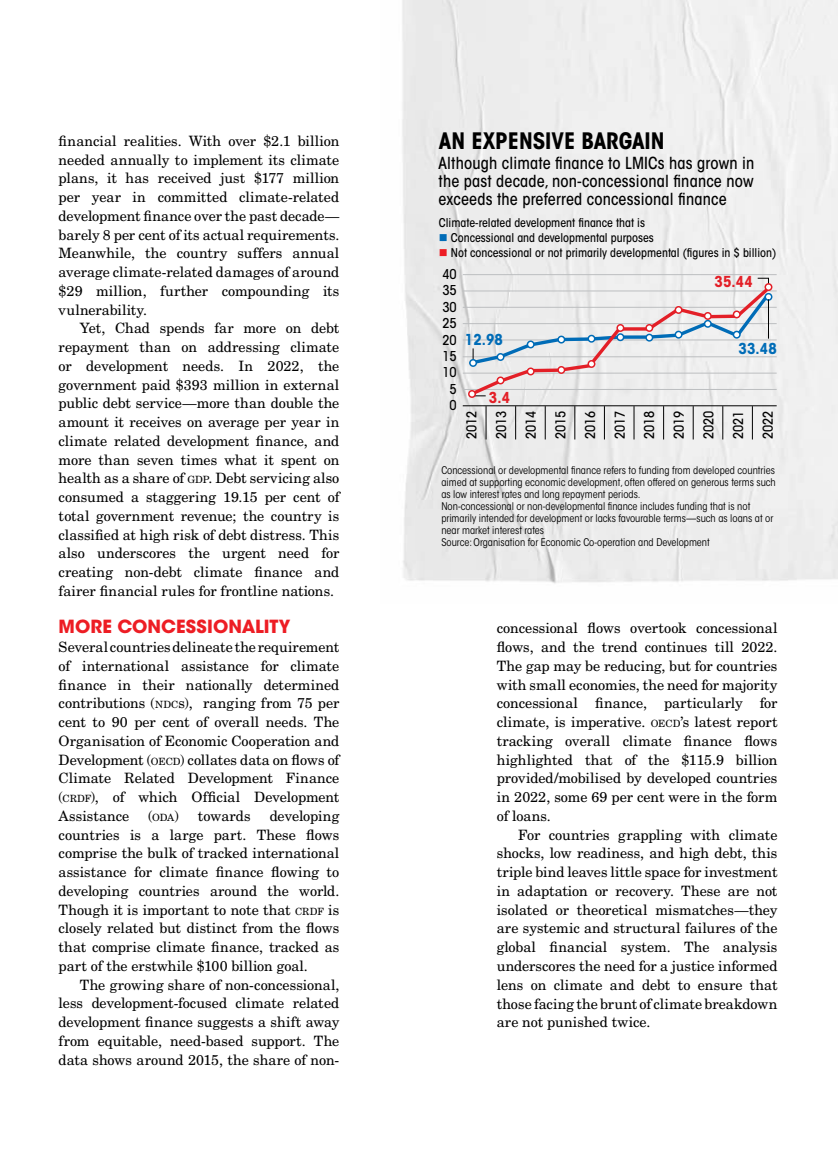
<style>
.page{position:relative;width:838px;height:1161px;background:#fff}
.page>*{position:absolute;margin:0;border:0;box-sizing:border-box;transform-origin:0 0}
.t1{font:700 condensed 22.5px "ITC Avant Garde Std";color:#000}
.t2{font:700 18px "ITC Avant Garde Std";color:#ed1d24}
.t3{font:500 condensed 16.5px/18px "ITC Avant Garde Std";letter-spacing:.01em;color:#000;text-align:justify}
.t4{font:700 condensed 15px "ITC Avant Garde Std";letter-spacing:.01em;color:#006cb7}
.t5{font:700 condensed 15px "ITC Avant Garde Std";color:#e31f27}
.t6{font:14.25px/18.8px "New Century Schlbk LT Std";color:#000;text-align:justify}
.t7{font:500 condensed 13.5px/29.5px "ITC Avant Garde Std";color:#000;text-align:center}
.t8{font:500 condensed 12px "ITC Avant Garde Std";color:#000}
.t9{font:condensed 10.5px/12px "ITC Avant Garde Std";color:#000}
.t10{font:10.05px "New Century Schlbk LT Std";color:#000}
.s1{font-size:10.05px}
.s2{font-style:inherit}
.s3{font-size:14.25px}
.s4{color:#006cb7}
.s5{color:#ed1d24}
</style>
<div class="page">
<div style="left:402px;top:0;width:436px;height:584px;background:#ededed"></div>
<hr style="left:485px;top:406px;width:1px;height:33px;background:#000">
<hr style="left:604px;top:406px;width:1px;height:33px;background:#000">
<hr style="left:545px;top:406px;width:1px;height:33px;background:#000">
<hr style="left:663px;top:406px;width:1px;height:33px;background:#000">
<hr style="left:752px;top:406px;width:1px;height:33px;background:#000">
<hr style="left:515px;top:406px;width:1px;height:33px;background:#000">
<hr style="left:633px;top:406px;width:1px;height:33px;background:#000">
<hr style="left:574px;top:406px;width:1px;height:33px;background:#000">
<hr style="left:722px;top:406px;width:1px;height:33px;background:#000">
<hr style="left:693px;top:406px;width:1px;height:33px;background:#000">
<hr style="left:463px;top:274px;width:313px;height:1px;background:#bcbec0">
<hr style="left:463px;top:291px;width:313px;height:1px;background:#bcbec0">
<hr style="left:463px;top:307px;width:313px;height:1px;background:#bcbec0">
<hr style="left:463px;top:323px;width:313px;height:1px;background:#bcbec0">
<hr style="left:463px;top:340px;width:313px;height:1px;background:#bcbec0">
<hr style="left:463px;top:356px;width:313px;height:1px;background:#bcbec0">
<hr style="left:463px;top:373px;width:313px;height:1px;background:#bcbec0">
<hr style="left:463px;top:389px;width:313px;height:1px;background:#bcbec0">
<hr style="left:463px;top:405px;width:313px;height:1px;background:#000">
<div style="left:764px;top:293px;width:8px;height:8px;border:2px solid #006cb7;border-radius:50%"></div>
<div style="left:764px;top:283px;width:8px;height:8px;border:2px solid #e31f27;border-radius:50%"></div>
<svg style="left:466px;top:277px;width:305px;height:122px"></svg>
<div style="left:468px;top:390px;width:8px;height:8px;border:2px solid #e31f27;border-radius:50%"></div>
<p class="t6" style="left:59px;top:131px;width:282px">financial realities. With over $2.1 billion needed annually to implement its climate plans, it has received just $177 million per year in committed climate-related development finance over the past decade— barely 8 per cent of its actual requirements.<br>Meanwhile, the country suffers annual average climate-related damages of around $29 million, further compounding its vulnerability.</p>
<p class="t6" style="left:59px;top:319px;width:282px;text-indent:21px">Yet, Chad spends far more on debt repayment than on addressing climate or development needs. In 2022, the government paid $393 million in external public debt service—more than double the amount it receives on average per year in climate related development finance, and more than seven times what it spent on health as a share of <span class="s1">GDP</span>. Debt servicing also consumed a staggering 19.15 per cent of total government revenue; the country is classified at high risk of debt distress. This also underscores the urgent need for creating non-debt climate finance and fairer financial rules for frontline nations.</p>
<p class="t2" style="left:59px;top:615px;width:233px">MORE CONCESSIONALITY</p>
<p class="t6" style="left:59px;top:638px;width:282px">Several countries delineate the requirement of international assistance for climate finance in their nationally determined contributions (<span class="s1">NDC</span>s<span class="s2">),</span> ranging from 75 per cent to 90 per cent of overall needs. The Organisation of Economic Cooperation and Development (<span class="s1">OECD</span>) collates data on flows of Climate Related Development Finance (<span class="s1">CRDF</span>), of which Official Development Assistance</p>
<p class="t10" style="left:148px;top:811px;width:32px"><span class="s3">(</span>ODA<span class="s3">)</span></p>
<p class="t6" style="left:198px;top:806px;width:54px">towards</p>
<p class="t6" style="left:59px;top:806px;width:282px;text-indent:211px">developing countries is a large part. These flows comprise the bulk of tracked international assistance for climate finance flowing to developing countries around the world.<br>Though it is important to note that <span class="s1">CRDF</span> is closely related but distinct from the flows that comprise climate finance, tracked as part of the erstwhile $100 billion goal.</p>
<p class="t6" style="left:59px;top:975px;width:282px;text-indent:21px">The growing share of non-concessional, less development-focused climate related development finance suggests a shift away from equitable, need-based support. The data shows around 2015, the share of non-</p>
<h1 class="t1" style="left:439px;top:126px;width:227px">AN EXPENSIVE BARGAIN</h1>
<p class="t3" style="left:438px;top:154px;width:317px">Although climate finance to LMICs has grown in the past decade, non-concessional finance now exceeds the preferred concessional finance</p>
<p class="t8" style="left:439px;top:215px;width:208px">Climate-related development finance that is</p>
<p class="t8" style="left:439px;top:230px;width:216px"><span class="s4">■</span> Concessional and developmental purposes</p>
<p class="t8" style="left:439px;top:245px;width:339px"><span class="s5">■</span> Not concessional or not primarily developmental (figures in $ billion)</p>
<p class="t7" style="left:442px;top:266px;width:16px;line-height:16.4px">40<br>35<br>30<br>25<br>20<br>15<br>10<br>5<br>0</p>
<p class="t7" style="left:457px;top:439px;width:30px;text-align:justify;rotate:-90deg">2012<br>2013<br>2014<br>2015<br>2016<br>2017<br>2018<br>2019<br>2020<br>2021<br>2022</p>
<p class="t5" style="left:714px;top:272px;width:40px">35.44</p>
<p class="t4" style="left:465px;top:330px;width:40px">12.98</p>
<p class="t4" style="left:738px;top:339px;width:40px">33.48</p>
<p class="t5" style="left:489px;top:388px;width:23px">3.4</p>
<p class="t9" style="left:441px;top:464px;width:336px">Concessional or developmental finance refers to funding from developed countries aimed at supporting economic development, often offered on generous terms such as low interest rates and long repayment periods.<br>Non-concessional or non-developmental finance includes funding that is not primarily intended for development or lacks favourable terms—such as loans at or near market interest rates<br>Source: Organisation for Economic Co-operation and Development</p>
<p class="t6" style="left:497px;top:619px;width:282px">concessional flows overtook concessional flows, and the trend continues till 2022.<br>The gap may be reducing, but for countries with small economies, the need for majority concessional finance, particularly for climate, is imperative. <span class="s1">OECD</span>’s latest report tracking overall climate finance flows highlighted that of the $115.9 billion provided/mobilised by developed countries in 2022, some 69 per cent were in the form of loans.</p>
<p class="t6" style="left:497px;top:825px;width:282px;text-indent:21px">For countries grappling with climate shocks, low readiness, and high debt, this triple bind leaves little space for investment in adaptation or recovery. These are not isolated or theoretical mismatches—they are systemic and structural failures of the global financial system. The analysis underscores the need for a justice informed lens on climate and debt to ensure that those facing the brunt of climate breakdown are not punished twice.</p>
</div>
